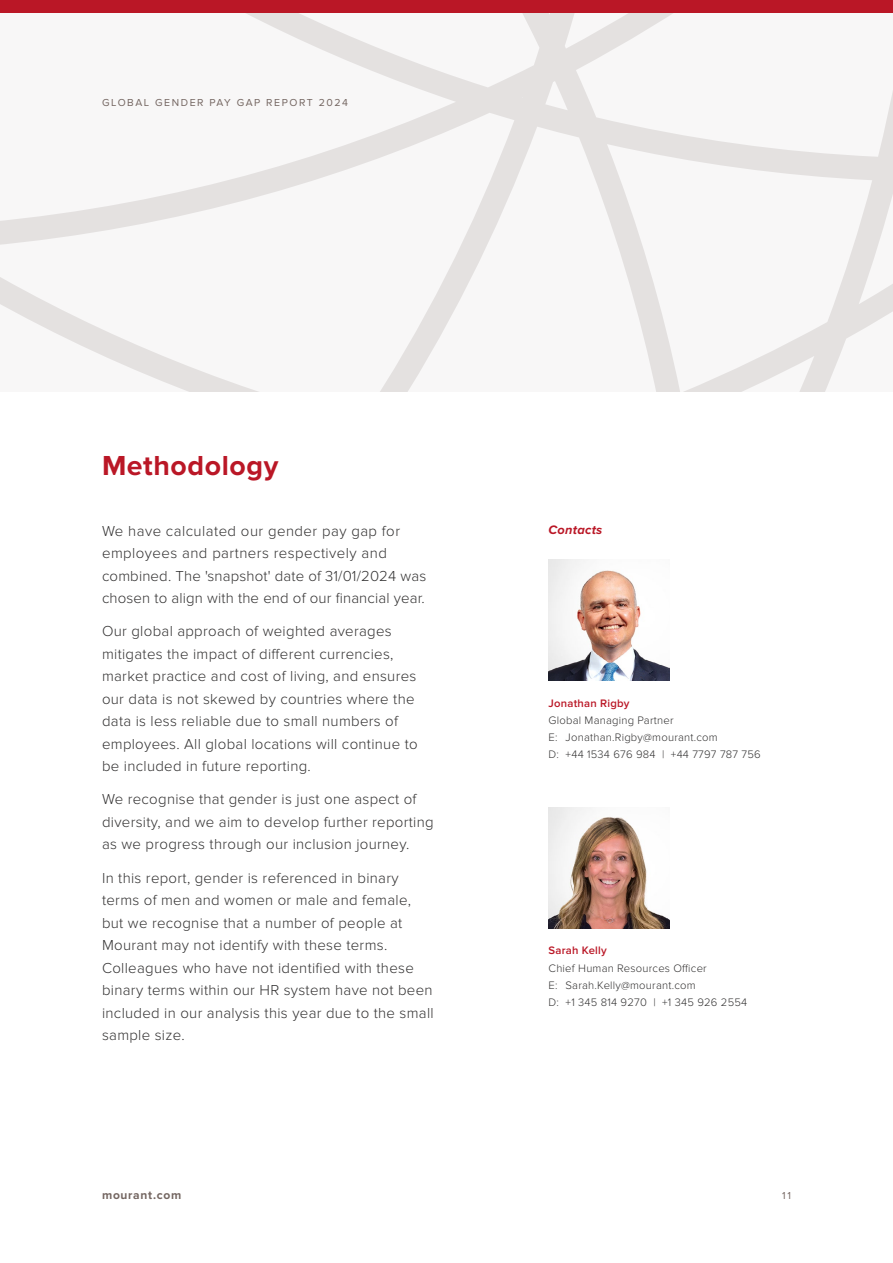
<style>
.page{position:relative;width:893px;height:1263px;background:#fff}
.page>*{position:absolute;margin:0;border:0;box-sizing:border-box;transform-origin:0 0}
.t1{font:700 28.5px "Proxima Nova";letter-spacing:.02em;color:#ba1726}
.t2{font:300 15px/22.5px "Proxima Nova";letter-spacing:.02em;color:#333232}
.t3{font:italic 700 12.75px "Proxima Nova";letter-spacing:.02em;color:#ba1726}
.t4{font:700 12px "Proxima Nova";letter-spacing:.06em;color:#746661}
.t5{font:300 11.25px/17.2px "Proxima Nova";letter-spacing:.02em;color:#333232}
.t6{font:600 11.25px "Proxima Nova";letter-spacing:.02em;color:#ba1726}
.t7{font:10.5px "Proxima Nova";letter-spacing:.15em;color:#746661}
</style>
<div class="page">
<svg style="left:0;top:13px;width:893px;height:378px"></svg>
<div style="left:0;top:0;width:893px;height:13px;background:#ba1726"></div>
<img style="left:549px;top:560px;width:121px;height:121px">
<img style="left:549px;top:807px;width:121px;height:121px">
<p class="t7" style="left:102px;top:97px;width:248px">GLOBAL GENDER PAY GAP REPORT 2024</p>
<h1 class="t1" style="left:102px;top:449px;width:178px">Methodology</h1>
<p class="t2" style="left:102px;top:519px;width:326px">We have calculated our gender pay gap for employees and partners respectively and combined. The 'snapshot' date of 31/01/2024 was chosen to align with the end of our financial year.</p>
<p class="t2" style="left:102px;top:620px;width:317px">Our global approach of weighted averages mitigates the impact of different currencies, market practice and cost of living, and ensures our data is not skewed by countries where the data is less reliable due to small numbers of employees. All global locations will continue to be included in future reporting.</p>
<p class="t2" style="left:102px;top:788px;width:333px">We recognise that gender is just one aspect of diversity, and we aim to develop further reporting as we progress through our inclusion journey.</p>
<p class="t2" style="left:102px;top:866px;width:333px">In this report, gender is referenced in binary terms of men and women or male and female, but we recognise that a number of people at Mourant may not identify with these terms.<br>Colleagues who have not identified with these binary terms within our HR system have not been included in our analysis this year due to the small sample size.</p>
<p class="t3" style="left:549px;top:522px;width:55px">Contacts</p>
<p class="t6" style="left:549px;top:696px;width:82px">Jonathan Rigby</p>
<p class="t5" style="left:549px;top:712px;width:214px">Global Managing Partner<br>E: Jonathan.Rigby@mourant.com<br>D: +44 1534 676 984 | +44 7797 787 756</p>
<p class="t6" style="left:549px;top:944px;width:60px">Sarah Kelly</p>
<p class="t5" style="left:549px;top:959px;width:200px">Chief Human Resources Officer<br>E: Sarah.Kelly@mourant.com<br>D: +1 345 814 9270 | +1 345 926 2554</p>
<p class="t4" style="left:102px;top:1188px;width:81px">mourant.com</p>
<p class="t7" style="left:782px;top:1189px;width:10px">11</p>
</div>
